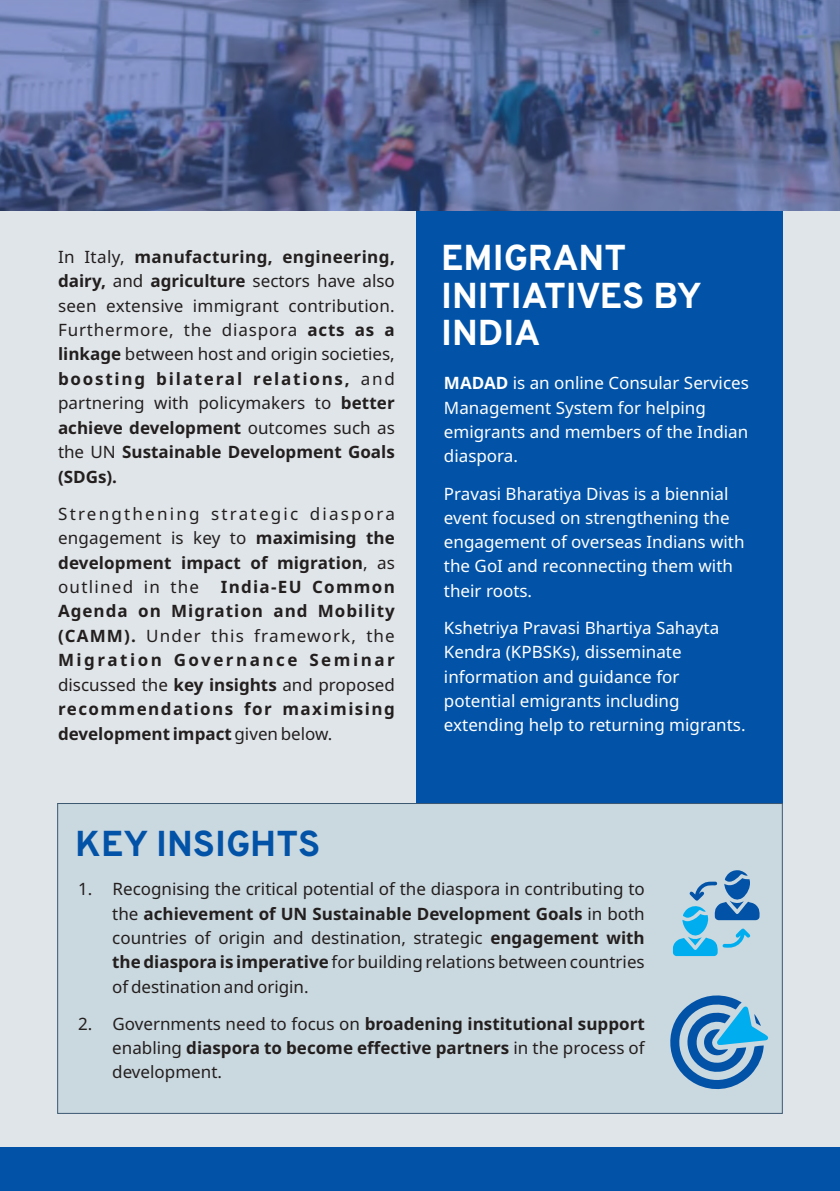
<style>
.page{position:relative;width:840px;height:1191px;background:#fff}
.page>*{position:absolute;margin:0;border:0;box-sizing:border-box;transform-origin:0 0}
.t1{font:800 36px/37.2px "Overpass";color:#fff}
.t2{font:800 36px "Overpass";color:#0253a7}
.t3{font:17px/24.4px "Noto Sans";letter-spacing:.005em;color:#241f1f;text-align:justify}
.t4{font:17px/24.4px "Noto Sans";color:#fff}
.t5{font:700 17px/24.4px "Noto Sans";color:#241f1f;text-align:justify}
.s1{font-weight:700}
.s2{font-weight:400}
</style>
<div class="page">
<div style="left:0;top:0;width:839px;height:1191px;background:#dfe5e9"></div>
<div style="left:416px;top:210px;width:365px;height:593px;background:#0253a7"></div>
<div style="left:0;top:1147px;width:839px;height:44px;background:#0253a7"></div>
<img style="left:0;top:0;width:839px;height:210px">
<div style="left:57px;top:803px;width:725px;height:310px;background:#cad8df;border:1px solid #3c5872"></div>
<svg style="left:672px;top:870px;width:87px;height:86px"></svg>
<svg style="left:670px;top:995px;width:98px;height:95px"></svg>
<p class="t3" style="left:58px;top:244px;width:338px">In Italy, <span class="s1">manufacturing, engineering, dairy,</span> and <span class="s1">agriculture</span> sectors have also seen extensive immigrant contribution.<br>Furthermore, the diaspora <span class="s1">acts as a linkage</span> between host and origin societies, <span class="s1">boosting bilateral relations,</span> and partnering with policymakers to <span class="s1">better achieve development</span> outcomes such as the UN <span class="s1">Sustainable Development Goals (SDGs).</span></p>
<p class="t3" style="left:58px;top:501px;width:338px">Strengthening strategic diaspora engagement is key to <span class="s1">maximising the development impact of migration</span>, as outlined in the</p>
<p class="t5" style="left:58px;top:574px;width:338px;text-indent:163px">India-EU Common Agenda on Migration and Mobility (CAMM). <span class="s2">Under this framework, the </span>Migration Governance Seminar <span class="s2">discussed the</span> key insights <span class="s2">and proposed </span>recommendations for maximising development impact <span class="s2">given below.</span></p>
<h1 class="t2" style="left:75px;top:828px;width:246px">KEY INSIGHTS</h1>
<h1 class="t1" style="left:441px;top:243px;width:262px">EMIGRANT<br>INITIATIVES BY<br>INDIA</h1>
<p class="t4" style="left:443px;top:371px;width:306px"><span class="s1">MADAD</span> is an online Consular Services<br>Management System for helping emigrants and members of the Indian diaspora.</p>
<p class="t4" style="left:443px;top:481px;width:302px">Pravasi Bharatiya Divas is a biennial event focused on strengthening the engagement of overseas Indians with the GoI and reconnecting them with their roots.</p>
<p class="t4" style="left:443px;top:615px;width:303px">Kshetriya Pravasi Bhartiya Sahayta Kendra (KPBSKs), disseminate information and guidance for potential emigrants including extending help to returning migrants.</p>
<p class="t3" style="left:112px;top:876px;width:533px;text-indent:-34px">1. Recognising the critical potential of the diaspora in contributing to the <span class="s1">achievement of UN Sustainable Development Goals</span> in both countries of origin and destination, strategic <span class="s1">engagement with the diaspora is imperative</span> for building relations between countries of destination and origin.</p>
<p class="t5" style="left:112px;top:1011px;width:533px;text-indent:-34px"><span class="s2">2. Governments need to focus on</span> broadening institutional support <span class="s2">enabling</span> diaspora to become effective partners <span class="s2">in the process of development.</span></p>
</div>
